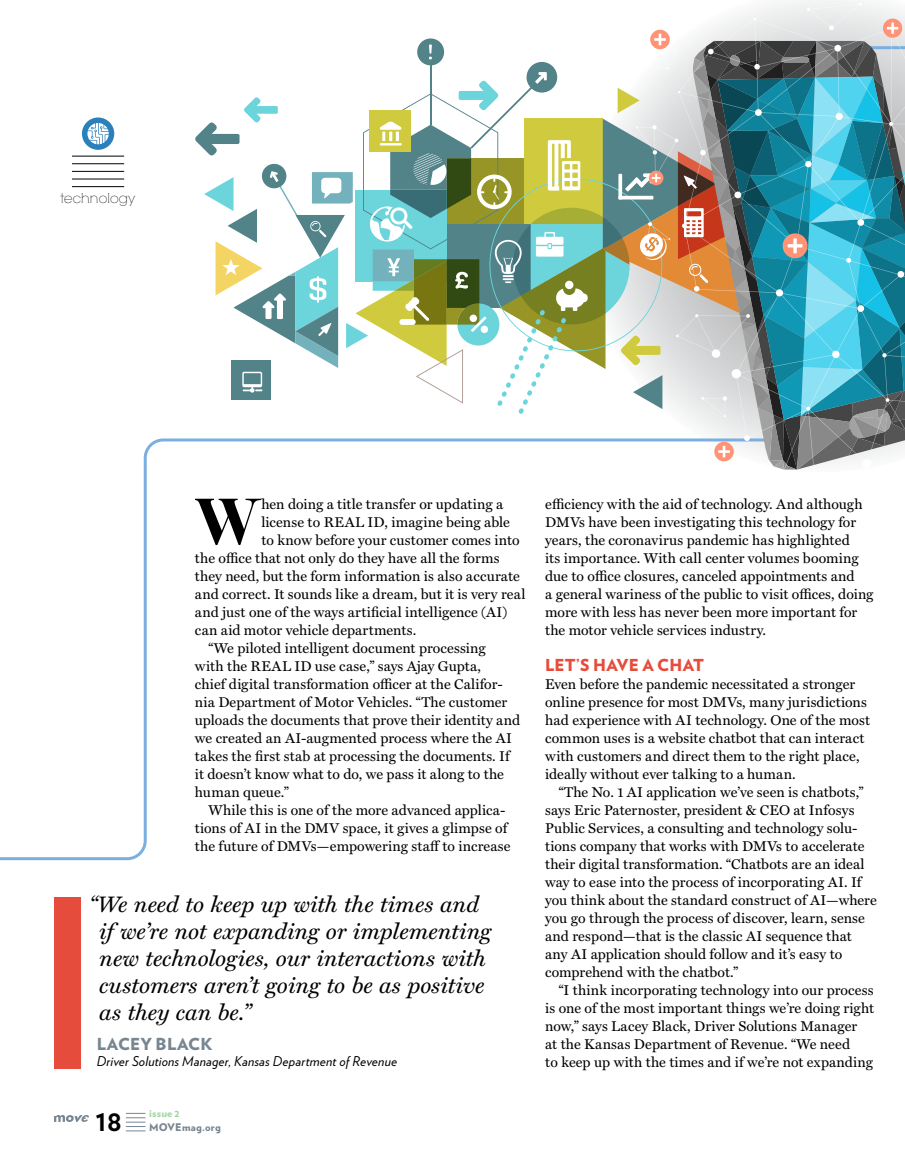
<style>
.page{position:relative;width:905px;height:1175px;background:#fff}
.page>*{position:absolute;margin:0;border:0;box-sizing:border-box;transform-origin:0 0}
.t1{font:65.7px "Leitura Display";color:#000}
.t2{font:700 30px "Verlag";color:#000}
.t3{font:italic 22.5px/27px "Miller Text";color:#000}
.t4{font:900 16.5px "Verlag";letter-spacing:.01em;color:#e64c3b}
.t5{font:900 16.5px "Verlag";letter-spacing:.015em;color:#778691}
.t6{font:14.25px/18px "Miller Text";letter-spacing:.005em;color:#000}
.t7{font:italic 13.5px "Verlag";letter-spacing:.015em;color:#000}
.t8{font:13.5px "RNS Camelia";letter-spacing:.01em;color:#000}
.t9{font:900 10.5px "Verlag";letter-spacing:.025em;color:#778691}
.t10{font:900 10.5px "Verlag";letter-spacing:.025em;color:#a5d5a7}
</style>
<div class="page">
<svg style="left:0;top:438px;width:195px;height:423px"></svg>
<hr style="left:72px;top:156px;width:52px;height:1px;background:#000">
<hr style="left:72px;top:163px;width:52px;height:1px;background:#000">
<hr style="left:72px;top:171px;width:52px;height:1px;background:#000">
<hr style="left:72px;top:179px;width:52px;height:1px;background:#000">
<hr style="left:72px;top:186px;width:52px;height:1px;background:#000">
<div style="left:82px;top:117px;width:32px;height:33px;background:#2980ba;border-radius:50%"></div>
<svg style="left:87px;top:123px;width:22px;height:21px"></svg>
<div style="left:54px;top:897px;width:26px;height:171px;background:#e64c3b"></div>
<svg style="left:728px;top:0;width:176px;height:470px;fill:#f1f2f3"></svg>
<div style="left:883px;top:19px;width:19px;height:19px;background:#ff9376;border-radius:50%"></div>
<svg style="left:195px;top:22px;width:709px;height:447px"></svg>
<svg style="left:54px;top:1115px;width:35px;height:6px"></svg>
<svg style="left:126px;top:1113px;width:19px;height:18px"></svg>
<p class="t8" style="left:60px;top:190px;width:76px">technology</p>
<h1 class="t1" style="left:195px;top:477px;width:68px">W</h1>
<p class="t6" style="left:261px;top:495px;width:243px">hen doing a title transfer or updating a</p>
<p class="t6" style="left:261px;top:513px;width:250px">license to REAL ID, imagine being able</p>
<p class="t6" style="left:261px;top:531px;width:260px">to know before your customer comes into</p>
<p class="t6" style="left:195px;top:549px;width:306px">the office that not only do they have all the forms</p>
<p class="t6" style="left:195px;top:567px;width:326px">they need, but the form information is also accurate</p>
<p class="t6" style="left:195px;top:585px;width:332px">and correct. It sounds like a dream, but it is very real</p>
<p class="t6" style="left:195px;top:603px;width:314px">and just one of the ways artificial intelligence (AI)</p>
<p class="t6" style="left:195px;top:621px;width:223px">can aid motor vehicle departments.</p>
<p class="t6" style="left:208px;top:639px;width:279px">“We piloted intelligent document processing</p>
<p class="t6" style="left:195px;top:657px;width:288px">with the REAL ID use case,” says Ajay Gupta,</p>
<p class="t6" style="left:195px;top:675px;width:309px">chief digital transformation officer at the Califor-</p>
<p class="t6" style="left:195px;top:693px;width:314px">nia Department of Motor Vehicles. “The customer</p>
<p class="t6" style="left:195px;top:711px;width:327px">uploads the documents that prove their identity and</p>
<p class="t6" style="left:195px;top:729px;width:318px">we created an AI-augmented process where the AI</p>
<p class="t6" style="left:195px;top:747px;width:316px">takes the first stab at processing the documents. If</p>
<p class="t6" style="left:195px;top:765px;width:310px">it doesn’t know what to do, we pass it along to the</p>
<p class="t6" style="left:195px;top:783px;width:95px">human queue.”</p>
<p class="t6" style="left:208px;top:801px;width:298px">While this is one of the more advanced applica-</p>
<p class="t6" style="left:195px;top:819px;width:314px">tions of AI in the DMV space, it gives a glimpse of</p>
<p class="t6" style="left:195px;top:837px;width:317px">the future of DMVs—empowering staff to increase</p>
<h3 class="t3" style="left:99px;top:891px;width:393px;text-indent:-10px">“We need to keep up with the times and if we’re not expanding or implementing new technologies, our interactions with customers aren’t going to be as positive as they can be.”</h3>
<p class="t5" style="left:97px;top:1030px;width:117px">LACEY BLACK</p>
<p class="t7" style="left:97px;top:1050px;width:302px">Driver Solutions Manager, Kansas Department of Revenue</p>
<h2 class="t2" style="left:96px;top:1096px;width:28px">18</h2>
<p class="t10" style="left:149px;top:1104px;width:32px">issue 2</p>
<p class="t9" style="left:149px;top:1118px;width:73px">MOVEmag.org</p>
<p class="t6" style="left:545px;top:495px;width:330px">efficiency with the aid of technology. And although DMVs have been investigating this technology for years, the coronavirus pandemic has highlighted<br>its importance. With call center volumes booming due to office closures, canceled appointments and<br>a general wariness of the public to visit offices, doing more with less has never been more important for the motor vehicle services industry.</p>
<p class="t4" style="left:545px;top:651px;width:160px">LET’S HAVE A CHAT</p>
<p class="t6" style="left:545px;top:675px;width:326px">Even before the pandemic necessitated a stronger online presence for most DMVs, many jurisdictions had experience with AI technology. One of the most common uses is a website chatbot that can interact with customers and direct them to the right place, ideally without ever talking to a human.</p>
<p class="t6" style="left:545px;top:783px;width:333px;text-indent:13px">“The No. 1 AI application we’ve seen is chatbots,” says Eric Paternoster, president &amp; CEO at Infosys Public Services, a consulting and technology solu&shy;tions company that works with DMVs to accelerate their digital transformation. “Chatbots are an ideal way to ease into the process of incorporating AI. If you think about the standard construct of AI—where you go through the process of discover, learn, sense and respond—that is the classic AI sequence that any AI application should follow and it’s easy to comprehend with the chatbot.”</p>
<p class="t6" style="left:545px;top:981px;width:330px;text-indent:13px">“I think incorporating technology into our process is one of the most important things we’re doing right now,” says Lacey Black, Driver Solutions Manager<br>at the Kansas Department of Revenue. “We need<br>to keep up with the times and if we’re not expanding</p>
</div>
